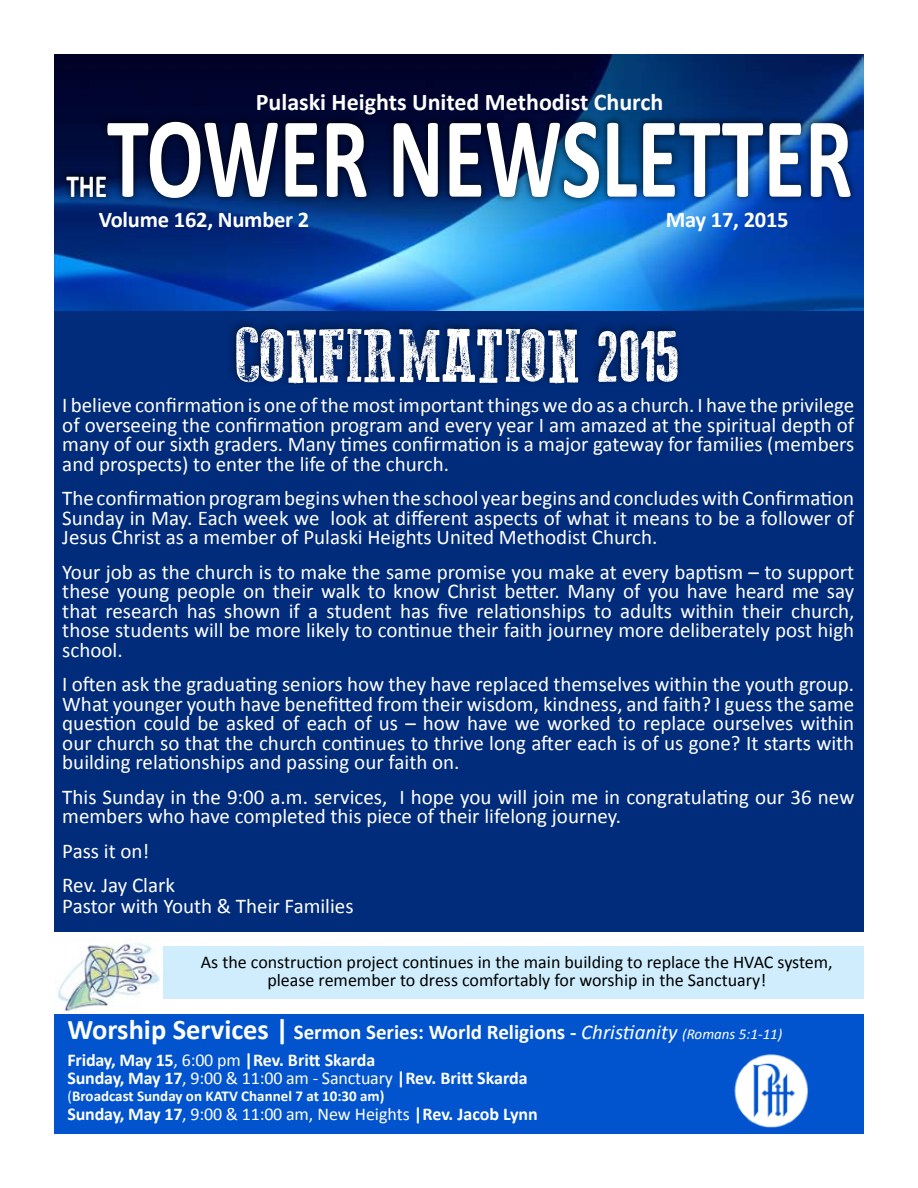
<style>
.page{position:relative;width:918px;height:1188px;background:#fff}
.page>*{position:absolute;margin:0;border:0;box-sizing:border-box;transform-origin:0 0}
.t1{font:700 116.25px "Calibri";color:#fff;scale:.73 1}
.t2{font:75px "Go 2 Old Western";color:#fff}
.t3{font:700 32.4px "Calibri";color:#fff;scale:.78 1}
.t4{font:700 24px "Calibri";color:#fff}
.t5{font:700 22.5px "Calibri";letter-spacing:-.01em;color:#fff}
.t6{font:21px/19.5px "Calibri";color:#fff;text-align:justify}
.t7{font:700 21px "Calibri";color:#fff}
.t8{font:700 18px/18px "Calibri";letter-spacing:-.01em;color:#fff}
.t9{font:18px/18px "Calibri";color:#000;text-align:center}
.t10{font:700 15px "Calibri";color:#fff}
.s1{font-size:28.5px}
.s2{font-weight:400;font-style:italic}
.s3{font-weight:400;font-style:italic;font-size:15px}
.s4{font-weight:400}
</style>
<div class="page">
<div style="left:54px;top:946px;width:810px;height:53px;background:#cfedfc"></div>
<div style="left:54px;top:311px;width:810px;height:621px;background:#012c7b"></div>
<img style="left:54px;top:54px;width:810px;height:256px">
<div style="left:57px;top:111px;width:799px;height:92px;background:#000;opacity:.63"></div>
<div style="left:54px;top:1015px;width:810px;height:119px;background:#0154ce"></div>
<img style="left:734px;top:1054px;width:74px;height:74px">
<div style="left:225px;top:303px;width:458px;height:81px;background:#000;opacity:.49"></div>
<img style="left:54px;top:937px;width:109px;height:75px">
<p class="t4" style="left:256px;top:88px;width:409px">Pulaski Heights United Methodist Church</p>
<h1 class="t1" style="left:107px;top:86px;width:1023px">TOWER NEWSLETTER</h1>
<h3 class="t3" style="left:67px;top:166px;width:53px">THE</h3>
<p class="t5" style="left:99px;top:206px;width:212px">Volume 162, Number 2</p>
<p class="t5" style="left:666px;top:206px;width:124px">May 17, 2015</p>
<h2 class="t2" style="left:235px;top:313px;width:446px">CONFIRMATION 2015</h2>
<p class="t6" style="left:62px;top:394px;width:794px">I believe confirmation is one of the most important things we do as a church. I have the privilege of overseeing the confirmation program and every year I am amazed at the spiritual depth of many of our sixth graders. Many times confirmation is a major gateway for families (members and prospects) to enter the life of the church.</p>
<p class="t6" style="left:62px;top:487px;width:794px">The confirmation program begins when the school year begins and concludes with Confirmation Sunday in May. Each week we look at different aspects of what it means to be a follower of Jesus Christ as a member of Pulaski Heights United Methodist Church.</p>
<p class="t6" style="left:62px;top:561px;width:794px">Your job as the church is to make the same promise you make at every baptism – to support these young people on their walk to know Christ better. Many of you have heard me say that research has shown if a student has five relationships to adults within their church, those students will be more likely to continue their faith journey more deliberately post high school.</p>
<p class="t6" style="left:62px;top:673px;width:794px">I often ask the graduating seniors how they have replaced themselves within the youth group.<br>What younger youth have benefitted from their wisdom, kindness, and faith? I guess the same question could be asked of each of us – how have we worked to replace ourselves within our church so that the church continues to thrive long after each is of us gone? It starts with building relationships and passing our faith on.</p>
<p class="t6" style="left:62px;top:786px;width:794px">This Sunday in the 9:00 a.m. services, I hope you will join me in congratulating our 36 new members who have completed this piece of their lifelong journey.</p>
<p class="t6" style="left:62px;top:833px;width:114px;line-height:34.5px">Pass it on!<br>Rev. Jay Clark</p>
<p class="t6" style="left:62px;top:896px;width:293px">Pastor with Youth &amp; Their Families</p>
<p class="t9" style="left:201px;top:952px;width:633px">As the construction project continues in the main building to replace the HVAC system, please remember to dress comfortably for worship in the Sanctuary!</p>
<p class="t7" style="left:68px;top:1019px;width:716px"><span class="s1">Worship Services |</span> Sermon Series: World Religions - <span class="s2">Christianity</span> <span class="s3">(Romans 5:1-11)</span></p>
<p class="t8" style="left:67px;top:1050px;width:462px">Friday, May 15<span class="s4">, 6:00 pm</span> |Rev. Britt Skarda<br>Sunday, May 17<span class="s4">, 9:00 &amp; 11:00 am - Sanctuary</span> |Rev. Britt Skarda</p>
<p class="t10" style="left:68px;top:1086px;width:319px"><span class="s4">(</span>Broadcast Sunday on KATV Channel 7 at 10:30 am)</p>
<p class="t8" style="left:68px;top:1104px;width:472px">Sunday, May 17<span class="s4">, 9:00 &amp; 11:00 am, New Heights</span> |Rev. Jacob Lynn</p>
</div>
